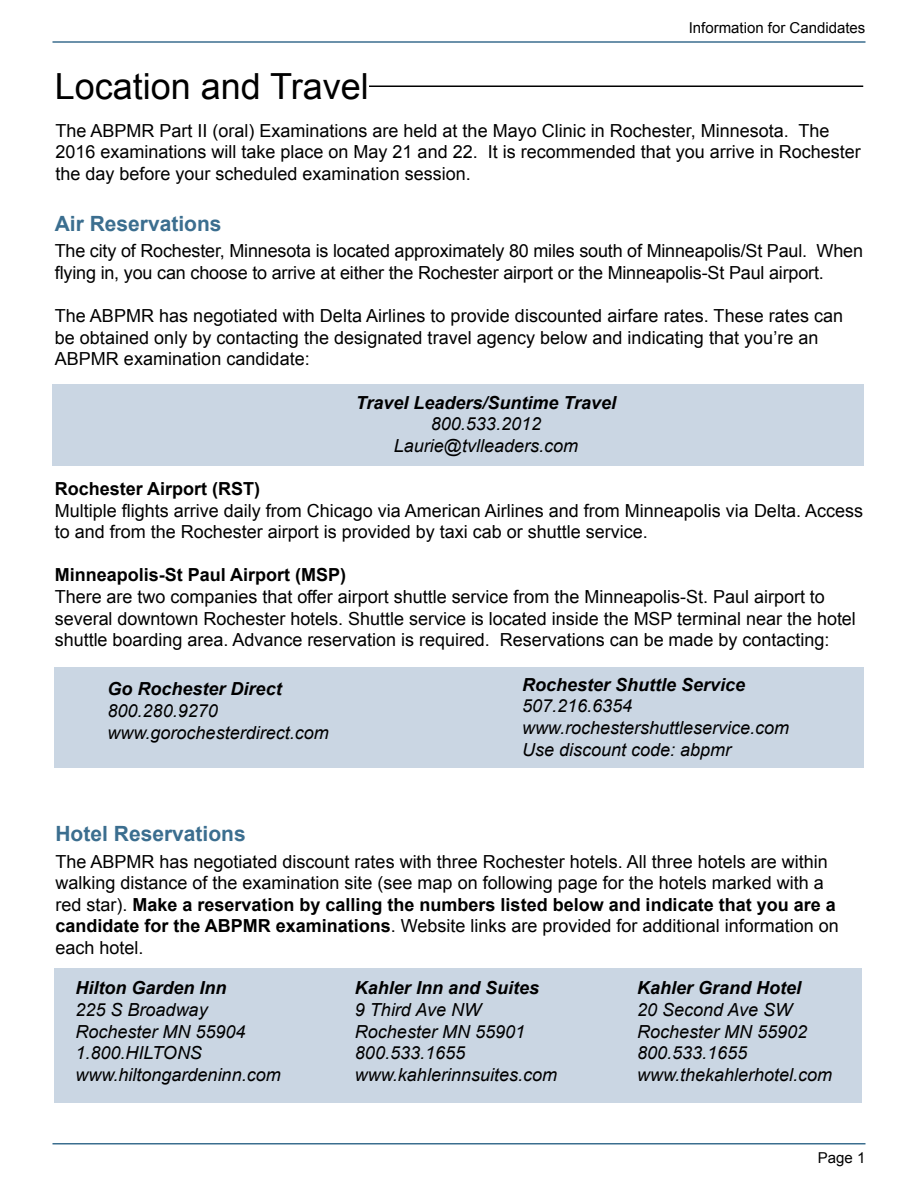
<style>
.page{position:relative;width:918px;height:1188px;background:#fff}
.page>*{position:absolute;margin:0;border:0;box-sizing:border-box;transform-origin:0 0}
.t1{font:36px "Arial";color:#000}
.t2{font:700 21px "Arial";color:#3b6e8f}
.t3{font:18px/21.6px "Arial";color:#000}
.t4{font:italic 18px/21.6px "Arial";color:#000}
.t5{font:italic 700 18px "Arial";color:#000}
.t6{font:700 18px "Arial";color:#000}
.t7{font:15px "Arial";color:#000}
.s1{font-weight:700}
</style>
<div class="page">
<hr style="left:52px;top:41px;width:814px;height:2px;background:#3b6e8f">
<hr style="left:52px;top:1143px;width:814px;height:1px;background:#3b6e8f">
<div style="left:54px;top:668px;width:809px;height:100px;background:#cad6e3"></div>
<div style="left:54px;top:968px;width:808px;height:135px;background:#cad6e3"></div>
<div style="left:52px;top:384px;width:812px;height:82px;background:#cad6e3"></div>
<hr style="left:369px;top:86px;width:494px;height:1px;background:#000">
<h1 class="t1" style="left:55px;top:63px;width:316px">Location and Travel</h1>
<p class="t7" style="left:689px;top:18px;width:178px">Information for Candidates</p>
<p class="t3" style="left:56px;top:120px;width:807px">The ABPMR Part II (oral) Examinations are held at the Mayo Clinic in Rochester, Minnesota. The<br>2016 examinations will take place on May 21 and 22. It is recommended that you arrive in Rochester the day before your scheduled examination session.</p>
<p class="t2" style="left:55px;top:210px;width:168px">Air Reservations</p>
<p class="t3" style="left:55px;top:240px;width:810px">The city of Rochester, Minnesota is located approximately 80 miles south of Minneapolis/St Paul. When flying in, you can choose to arrive at either the Rochester airport or the Minneapolis-St Paul airport.</p>
<p class="t3" style="left:55px;top:305px;width:790px">The ABPMR has negotiated with Delta Airlines to provide discounted airfare rates. These rates can be obtained only by contacting the designated travel agency below and indicating that you’re an<br>ABPMR examination candidate:</p>
<p class="t5" style="left:356px;top:390px;width:262px">Travel Leaders/Suntime Travel</p>
<p class="t4" style="left:394px;top:413px;width:186px;text-align:center">800.533.2012<br>Laurie@tvlleaders.com</p>
<p class="t6" style="left:55px;top:477px;width:207px">Rochester Airport (RST)</p>
<p class="t3" style="left:55px;top:500px;width:810px">Multiple flights arrive daily from Chicago via American Airlines and from Minneapolis via Delta. Access to and from the Rochester airport is provided by taxi cab or shuttle service.</p>
<p class="t6" style="left:55px;top:563px;width:293px">Minneapolis-St Paul Airport (MSP)</p>
<p class="t3" style="left:55px;top:586px;width:803px">There are two companies that offer airport shuttle service from the Minneapolis-St. Paul airport to several downtown Rochester hotels. Shuttle service is located inside the MSP terminal near the hotel shuttle boarding area. Advance reservation is required. Reservations can be made by contacting:</p>
<p class="t5" style="left:108px;top:677px;width:176px">Go Rochester Direct</p>
<p class="t4" style="left:108px;top:700px;width:223px">800.280.9270 www.gorochesterdirect.com</p>
<p class="t5" style="left:522px;top:672px;width:225px">Rochester Shuttle Service</p>
<p class="t4" style="left:522px;top:696px;width:269px">507.216.6354 www.rochestershuttleservice.com<br>Use discount code: abpmr</p>
<p class="t2" style="left:56px;top:820px;width:192px">Hotel Reservations</p>
<p class="t3" style="left:56px;top:851px;width:785px">The ABPMR has negotiated discount rates with three Rochester hotels. All three hotels are within walking distance of the examination site (see map on following page for the hotels marked with a red star). <span class="s1">Make a reservation by calling the numbers listed below and indicate that you are a candidate for the ABPMR examinations</span>. Website links are provided for additional information on each hotel.</p>
<p class="t5" style="left:76px;top:976px;width:153px">Hilton Garden Inn</p>
<p class="t4" style="left:76px;top:999px;width:207px">225 S Broadway<br>Rochester MN 55904<br>1.800.HILTONS www.hiltongardeninn.com</p>
<p class="t5" style="left:355px;top:976px;width:186px">Kahler Inn and Suites</p>
<p class="t4" style="left:355px;top:999px;width:204px">9 Third Ave NW<br>Rochester MN 55901<br>800.533.1655 www.kahlerinnsuites.com</p>
<p class="t5" style="left:637px;top:976px;width:166px">Kahler Grand Hotel</p>
<p class="t4" style="left:637px;top:999px;width:197px">20 Second Ave SW<br>Rochester MN 55902<br>800.533.1655 www.thekahlerhotel.com</p>
<p class="t7" style="left:818px;top:1148px;width:49px">Page 1</p>
</div>
